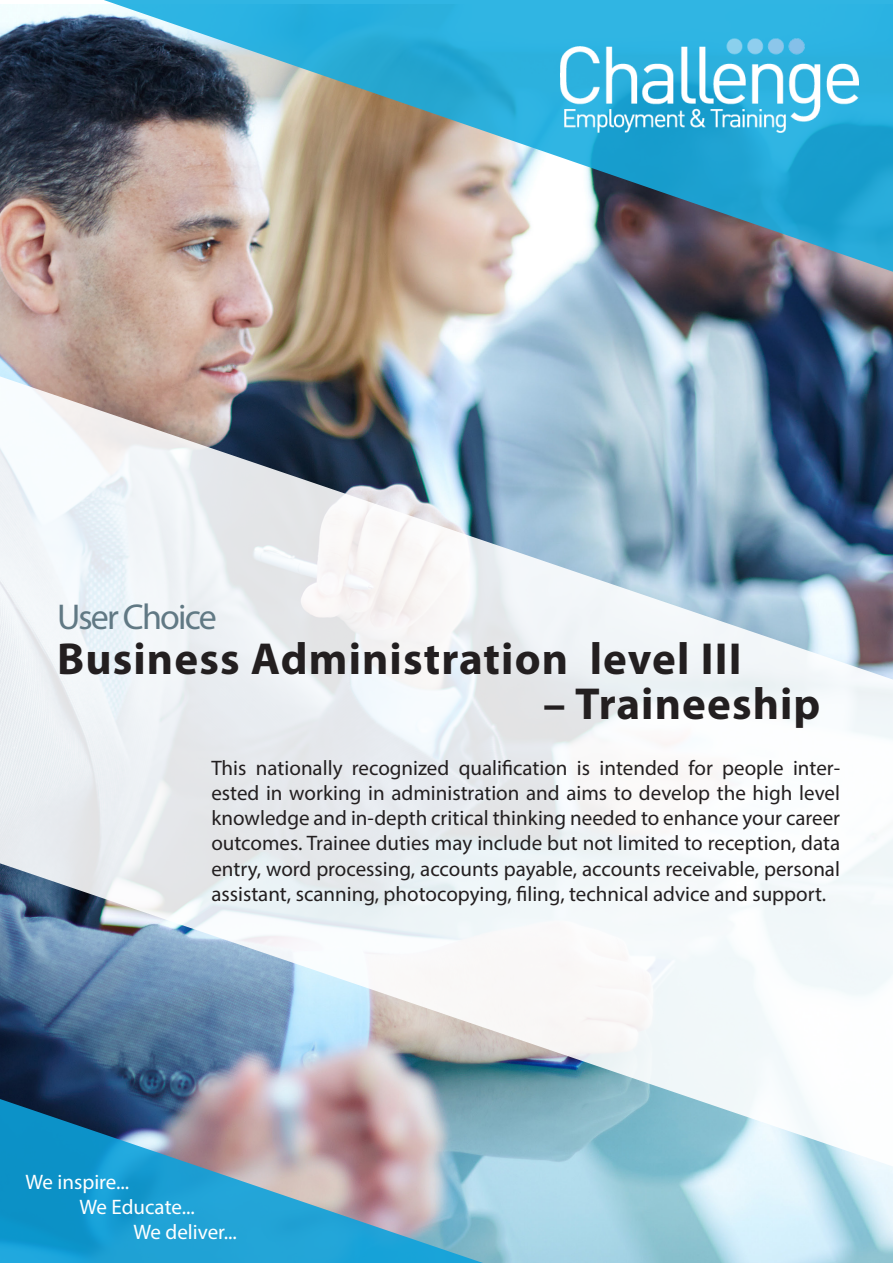
<style>
.page{position:relative;width:893px;height:1263px;background:#fff}
.page>*{position:absolute;margin:0;border:0;box-sizing:border-box;transform-origin:0 0}
.t1{font:700 45px "Myriad Pro";letter-spacing:.025em;color:#231f20}
.t2{font:36px "Myriad Pro";letter-spacing:-.05em;color:#617984}
.t3{font:21px/25.2px "Myriad Pro";color:#231f20;text-align:justify}
.t4{font:21px "Myriad Pro";color:#fff}
</style>
<div class="page">
<img style="left:0;top:4px;width:64px;height:359px">
<svg style="left:0;top:363px;width:893px;height:616px"></svg>
<img style="left:64px;top:0;width:829px;height:425px">
<img style="left:561px;top:38px;width:297px;height:95px">
<img style="left:0;top:979px;width:893px;height:284px">
<p class="t2" style="left:57px;top:595px;width:161px">User Choice</p>
<p class="t1" style="left:57px;top:630px;width:686px">Business Administration level III</p>
<p class="t1" style="left:543px;top:675px;width:279px">– Traineeship</p>
<p class="t3" style="left:211px;top:755px;width:630px">This nationally recognized qualification is intended for people inter&shy;ested in working in administration and aims to develop the high level knowledge and in-depth critical thinking needed to enhance your career outcomes. Trainee duties may include but not limited to reception, data entry, word processing, accounts payable, accounts receivable, personal assistant, scanning, photocopying, filing, technical advice and support.</p>
<p class="t4" style="left:26px;top:1169px;width:105px">We inspire...</p>
<p class="t4" style="left:80px;top:1194px;width:117px">We Educate...</p>
<p class="t4" style="left:133px;top:1219px;width:105px">We deliver...</p>
</div>
